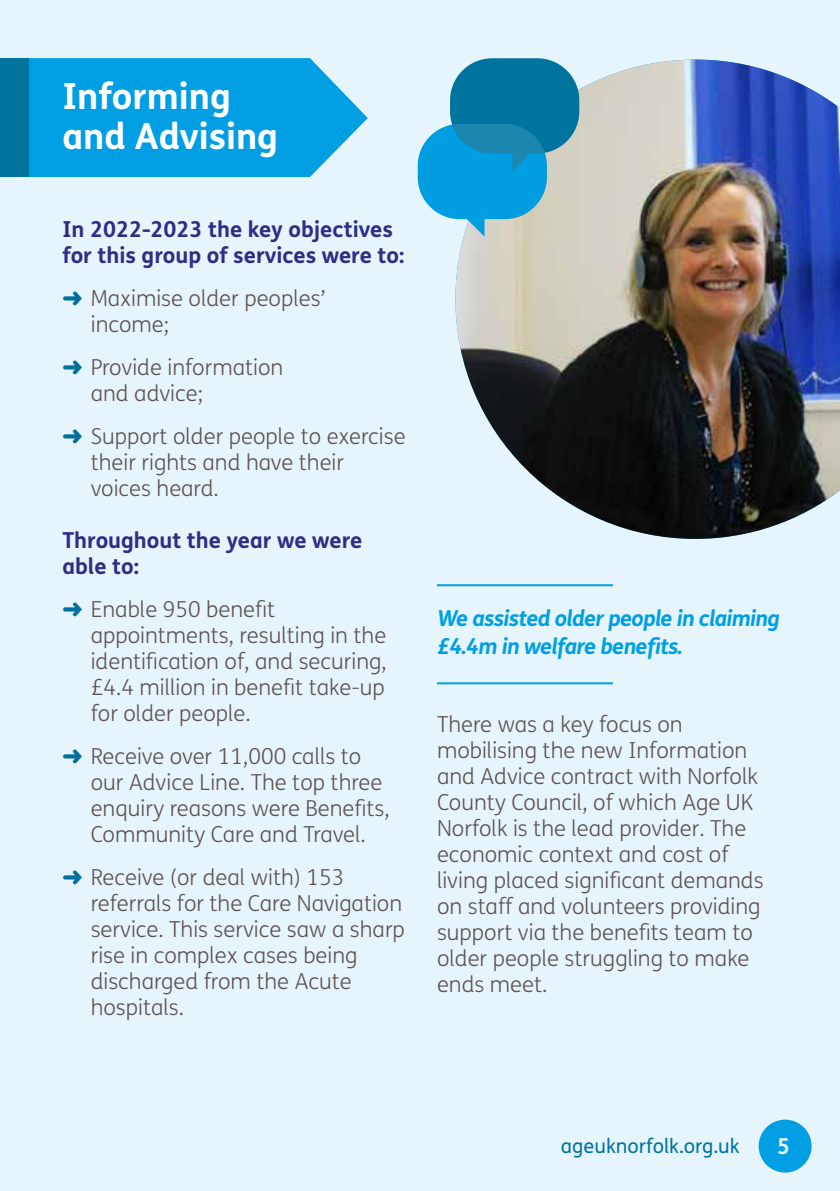
<style>
.page{position:relative;width:840px;height:1191px;background:#fff}
.page>*{position:absolute;margin:0;border:0;box-sizing:border-box;transform-origin:0 0}
.t1{font:700 36px/40px "FS Me";color:#fff}
.t2{font:300 22px/26px "FS Me";color:#5c5350}
.t3{font:700 22px/26px "FS Me";color:#2d2e84}
.t4{font:italic 700 22px/28px "FS Me";letter-spacing:-.03em;color:#009fe3}
.t5{font:700 22px "FS Me";color:#fff}
.t6{font:20px "FS Me";color:#006f9e}
.s1{color:#006f9e}
</style>
<div class="page">
<div style="left:0;top:0;width:839px;height:1191px;background:#e6f5fc"></div>
<hr style="left:437px;top:584px;width:175px;height:2px;background:#009fe3">
<hr style="left:437px;top:682px;width:175px;height:2px;background:#009fe3">
<img style="left:455px;top:60px;width:384px;height:479px">
<svg style="left:28px;top:58px;width:339px;height:119px;background:#12a5e4"></svg>
<div style="left:0;top:58px;width:28px;height:119px;background:#00739e"></div>
<svg style="left:417px;top:58px;width:162px;height:179px"></svg>
<h1 class="t1" style="left:62px;top:75px;width:217px">Informing and Advising</h1>
<p class="t3" style="left:62px;top:215px;width:343px">In 2022-2023 the key objectives for this group of services were to:</p>
<p class="t2" style="left:91px;top:284px;width:236px;text-indent:-28px"><span class="s1">➜</span> Maximise older peoples’ income;</p>
<p class="t2" style="left:91px;top:353px;width:194px;text-indent:-28px"><span class="s1">➜</span> Provide information and advice;</p>
<p class="t2" style="left:91px;top:422px;width:316px;text-indent:-28px"><span class="s1">➜</span> Support older people to exercise their rights and have their voices heard.</p>
<p class="t3" style="left:62px;top:526px;width:301px">Throughout the year we were able to:</p>
<p class="t2" style="left:91px;top:595px;width:297px;text-indent:-28px"><span class="s1">➜</span> Enable 950 benefit appointments, resulting in the identification of, and securing, £4.4 million in benefit take-up for older people.</p>
<p class="t2" style="left:91px;top:743px;width:300px;text-indent:-28px"><span class="s1">➜</span> Receive over 11,000 calls to our Advice Line. The top three enquiry reasons were Benefits,<br>Community Care and Travel.</p>
<p class="t2" style="left:91px;top:864px;width:315px;text-indent:-28px"><span class="s1">➜</span> Receive (or deal with) 153 referrals for the Care Navigation service. This service saw a sharp rise in complex cases being discharged from the Acute hospitals.</p>
<p class="t4" style="left:437px;top:603px;width:344px">We assisted older people in claiming £4.4m in welfare benefits.</p>
<p class="t2" style="left:437px;top:710px;width:328px">There was a key focus on mobilising the new Information and Advice contract with Norfolk<br>County Council, of which Age UK<br>Norfolk is the lead provider. The economic context and cost of living placed significant demands on staff and volunteers providing support via the benefits team to older people struggling to make ends meet.</p>
<p class="t6" style="left:560px;top:1131px;width:180px">ageuknorfolk.org.uk</p>
<p class="t5" style="left:776px;top:1129px;width:14px">5</p>
</div>
